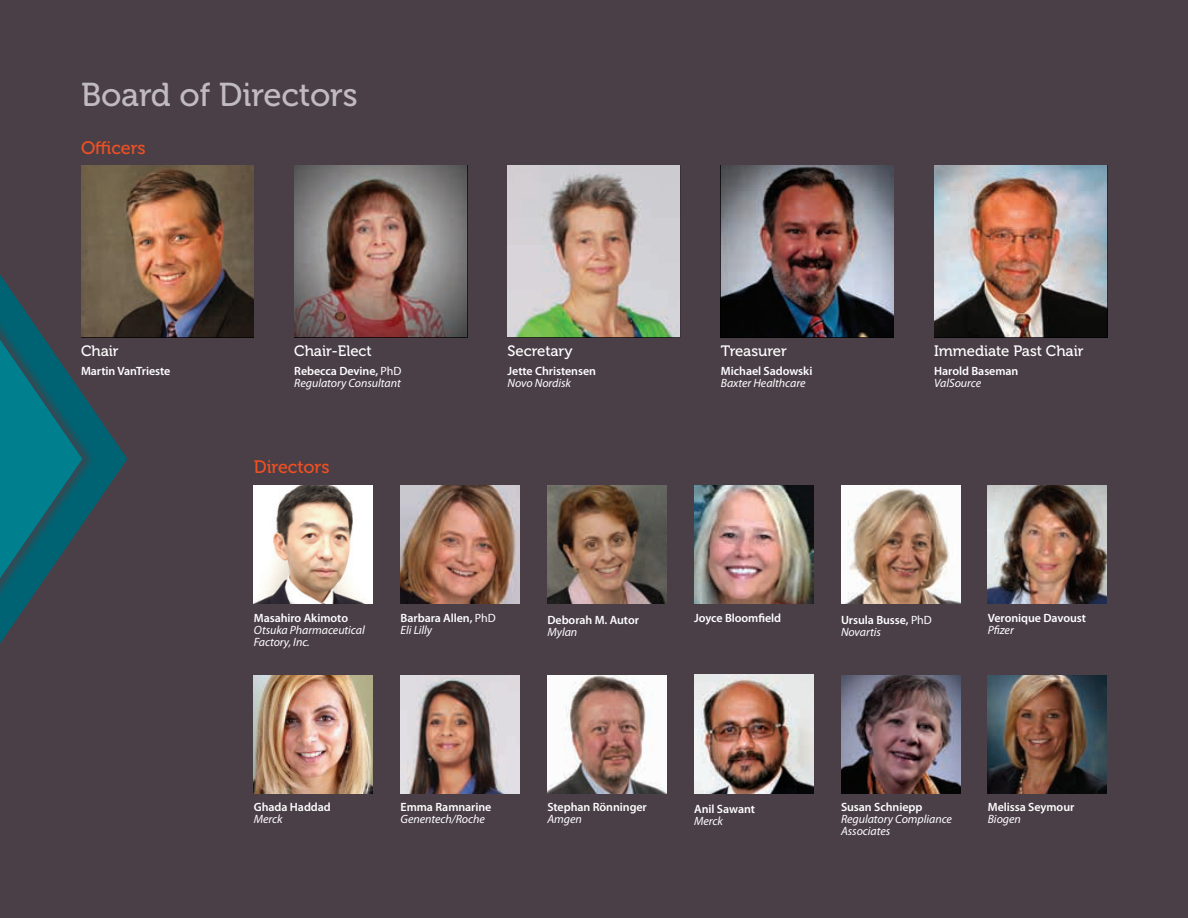
<style>
.page{position:relative;width:1188px;height:918px;background:#fff}
.page>*{position:absolute;margin:0;border:0;box-sizing:border-box;transform-origin:0 0}
.Headline{font:33px "Museo 500";letter-spacing:-.005em;color:#c0bbbe}
.Subhead{font:18px "Museo 500";letter-spacing:-.005em;color:#f05022}
.Body_Text{font:15px "Museo 500";letter-spacing:-.005em;color:#fff}
.Body_Text-2{font:600 12px/12px "Myriad Pro";letter-spacing:-.005em;color:#fff}
.Body_Text-3{font:italic 12px/12px "Myriad Pro";letter-spacing:-.005em;color:#fff}
.s1{font-weight:600;font-style:normal}
.s2{font-style:normal}
.s3{font-weight:400;font-style:italic}
.s4{font-weight:400}
</style>
<div class="page">
<div style="left:137px;top:0;width:1051px;height:918px;background:#4a3f47"></div>
<img style="left:137px;top:166px;width:117px;height:171px">
<img style="left:294px;top:166px;width:173px;height:171px">
<img style="left:508px;top:166px;width:172px;height:171px">
<img style="left:721px;top:166px;width:173px;height:171px">
<img style="left:934px;top:166px;width:173px;height:171px">
<img style="left:254px;top:486px;width:119px;height:118px">
<img style="left:401px;top:485px;width:119px;height:119px">
<img style="left:547px;top:486px;width:120px;height:118px">
<img style="left:694px;top:486px;width:119px;height:118px">
<img style="left:841px;top:486px;width:119px;height:118px">
<img style="left:988px;top:486px;width:119px;height:118px">
<img style="left:254px;top:675px;width:119px;height:118px">
<img style="left:401px;top:675px;width:119px;height:118px">
<img style="left:547px;top:675px;width:120px;height:118px">
<img style="left:694px;top:675px;width:119px;height:118px">
<img style="left:841px;top:675px;width:119px;height:118px">
<img style="left:988px;top:675px;width:119px;height:118px">
<div style="left:0;top:0;width:137px;height:918px;background:#4a3f47;opacity:.75"></div>
<svg style="left:96px;top:274px;width:31px;height:370px;background:#46484c"></svg>
<div style="left:0;top:0;width:96px;height:918px;background:#4a3f47"></div>
<svg style="left:0;top:340px;width:82px;height:238px;background:#0b6b79"></svg>
<p class="Headline" style="left:81px;top:76px;width:278px">Board of Directors</p>
<p class="Subhead" style="left:81px;top:138px;width:66px">Officers</p>
<p class="Body_Text" style="left:81px;top:343px;width:39px">Chair</p>
<p class="Body_Text-2" style="left:81px;top:365px;width:91px">Martin VanTrieste</p>
<p class="Body_Text" style="left:294px;top:343px;width:79px">Chair-Elect</p>
<p class="Body_Text-3" style="left:294px;top:365px;width:109px"><span class="s1">Rebecca Devine,</span> <span class="s2">PhD<br></span>Regulatory Consultant</p>
<p class="Subhead" style="left:254px;top:456px;width:77px">Directors</p>
<p class="Body_Text" style="left:508px;top:343px;width:67px">Secretary</p>
<p class="Body_Text-2" style="left:508px;top:365px;width:90px">Jette Christensen<br><span class="s3">Novo Nordisk</span></p>
<p class="Body_Text" style="left:721px;top:343px;width:67px">Treasurer</p>
<p class="Body_Text-3" style="left:721px;top:365px;width:93px"><span class="s1">Michael Sadowski<br></span>Baxter Healthcare</p>
<p class="Body_Text" style="left:934px;top:343px;width:151px">Immediate Past Chair</p>
<p class="Body_Text-2" style="left:934px;top:365px;width:86px">Harold Baseman<br><span class="s3">ValSource</span></p>
<p class="Body_Text-3" style="left:254px;top:612px;width:112px"><span class="s1">Masahiro Akimoto<br></span>Otsuka Pharmaceutical<br>Factory, Inc.</p>
<p class="Body_Text-2" style="left:401px;top:611px;width:97px">Barbara Allen, <span class="s4">PhD<br></span><span class="s3">Eli Lilly</span></p>
<p class="Body_Text-2" style="left:547px;top:614px;width:93px">Deborah M. Autor<br><span class="s3">Mylan</span></p>
<p class="Body_Text-2" style="left:694px;top:611px;width:89px">Joyce Bloomfield</p>
<p class="Body_Text-2" style="left:841px;top:614px;width:92px">Ursula Busse, <span class="s4">PhD<br></span><span class="s3">Novartis</span></p>
<p class="Body_Text-2" style="left:988px;top:611px;width:100px">Veronique Davoust<br><span class="s3">Pfizer</span></p>
<p class="Body_Text-2" style="left:254px;top:801px;width:79px">Ghada Haddad<br><span class="s3">Merck</span></p>
<p class="Body_Text-3" style="left:401px;top:801px;width:92px"><span class="s1">Emma Ramnarine<br></span>Genentech/Roche</p>
<p class="Body_Text-2" style="left:547px;top:801px;width:101px">Stephan Rönninger<br><span class="s3">Amgen</span></p>
<p class="Body_Text-2" style="left:694px;top:803px;width:62px">Anil Sawant<br><span class="s3">Merck</span></p>
<p class="Body_Text-3" style="left:841px;top:801px;width:113px"><span class="s1">Susan Schniepp<br></span>Regulatory Compliance<br>Associates</p>
<p class="Body_Text-2" style="left:988px;top:801px;width:88px">Melissa Seymour<br><span class="s3">Biogen</span></p>
</div>
